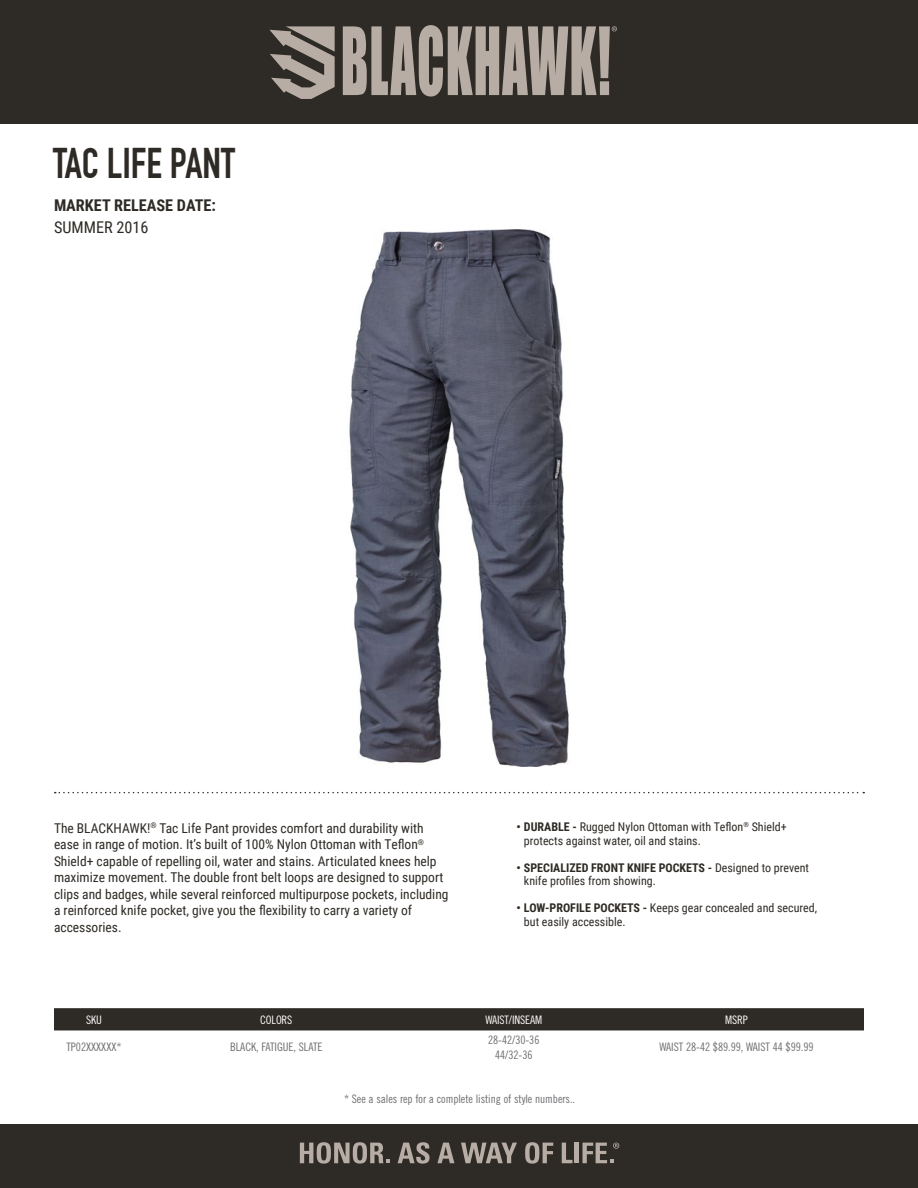
<style>
.page{position:relative;width:918px;height:1188px;background:#fff}
.page>*{position:absolute;margin:0;border:0;box-sizing:border-box;transform-origin:0 0}
.t1{font:700 42px "DIN Condensed";color:#2e2a25}
.t2{font:700 16.2px "Roboto Condensed";color:#2e2a25}
.t3{font:16.2px "Roboto Condensed";color:#2e2a25}
.t4{font:13.5px/16.5px "Roboto Condensed";color:#2e2a25}
.t5{font:12px/13.5px "Roboto Condensed";color:#2e2a25}
.t6{font:11.7px/15px "Trade Gothic Cond Eighteen";letter-spacing:-.005em;color:#6d6e71;text-align:center}
.t7{font:11.7px "Trade Gothic Cond Eighteen";letter-spacing:-.01em;color:#fff}
.s1{font-weight:700}
</style>
<div class="page">
<div style="left:0;top:0;width:918px;height:123px;background:#2e2a25"></div>
<svg style="left:343px;top:25px;width:274px;height:72px"></svg>
<svg style="left:269px;top:26px;width:66px;height:73px"></svg>
<svg style="left:55px;top:792px;width:809px;height:1px"></svg>
<div style="left:0;top:1124px;width:918px;height:64px;background:#2e2a25"></div>
<svg style="left:300px;top:1142px;width:90px;height:22px"></svg>
<svg style="left:398px;top:1142px;width:32px;height:22px"></svg>
<svg style="left:437px;top:1143px;width:17px;height:20px"></svg>
<svg style="left:461px;top:1143px;width:56px;height:20px"></svg>
<svg style="left:525px;top:1142px;width:28px;height:22px"></svg>
<svg style="left:562px;top:1143px;width:11px;height:20px"></svg>
<hr style="left:575px;top:1143px;width:4px;height:20px;background:#b7ada5">
<svg style="left:583px;top:1143px;width:36px;height:20px"></svg>
<svg style="left:54px;top:1008px;width:810px;height:23px;background:#34302b"></svg>
<img style="left:349px;top:229px;width:220px;height:538px">
<h1 class="t1" style="left:53px;top:138px;width:183px">TAC LIFE PANT</h1>
<p class="t2" style="left:54px;top:194px;width:164px">MARKET RELEASE DATE:</p>
<p class="t3" style="left:54px;top:216px;width:96px">SUMMER 2016</p>
<p class="t4" style="left:54px;top:819px;width:396px">The BLACKHAWK!<sup>®</sup> Tac Life Pant provides comfort and durability with ease in range of motion. It’s built of 100% Nylon Ottoman with Teflon<sup>® </sup>Shield+ capable of repelling oil, water and stains. Articulated knees help maximize movement. The double front belt loops are designed to support clips and badges, while several reinforced multipurpose pockets, including a reinforced knife pocket, give you the flexibility to carry a variety of accessories.</p>
<p class="t5" style="left:524px;top:820px;width:264px;text-indent:-8px"><span class="s1">• DURABLE -</span> Rugged Nylon Ottoman with Teflon<sup>®</sup> Shield+ protects against water, oil and stains.</p>
<p class="t5" style="left:524px;top:860px;width:287px;text-indent:-8px"><span class="s1">• SPECIALIZED FRONT KNIFE POCKETS -</span> Designed to prevent knife profiles from showing.</p>
<p class="t5" style="left:524px;top:901px;width:295px;text-indent:-8px"><span class="s1">• LOW-PROFILE POCKETS -</span> Keeps gear concealed and secured, but easily accessible.</p>
<p class="t7" style="left:86px;top:1013px;width:17px">SKU</p>
<p class="t7" style="left:260px;top:1013px;width:34px">COLORS</p>
<p class="t7" style="left:485px;top:1013px;width:58px">WAIST/INSEAM</p>
<p class="t7" style="left:725px;top:1013px;width:24px">MSRP</p>
<p class="t6" style="left:66px;top:1039px;width:57px">TP02XXXXXX*</p>
<p class="t6" style="left:230px;top:1039px;width:94px">BLACK, FATIGUE, SLATE</p>
<p class="t6" style="left:488px;top:1032px;width:53px">28-42/30-36<br>44/32-36</p>
<p class="t6" style="left:659px;top:1039px;width:156px">WAIST 28-42 $89.99, WAIST 44 $99.99</p>
<p class="t6" style="left:344px;top:1092px;width:233px">* See a sales rep for a complete listing of style numbers..</p>
</div>
